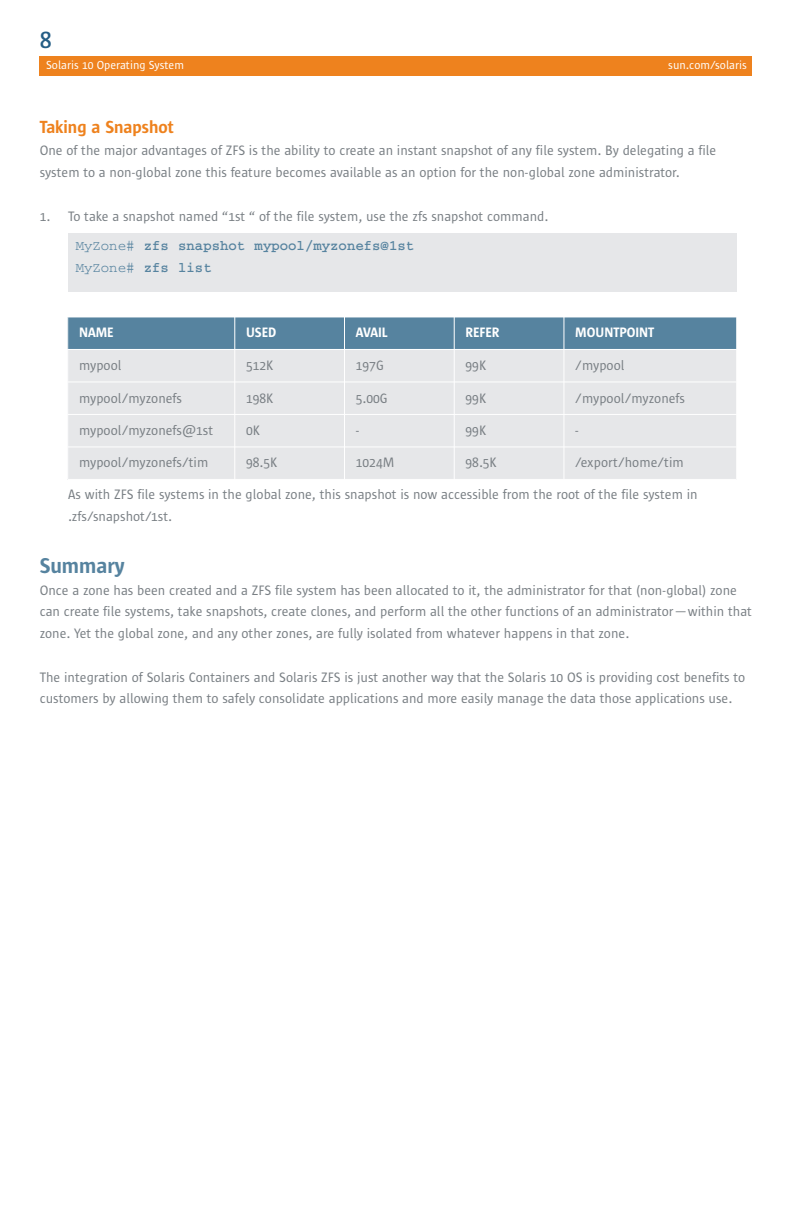
<style>
.page{position:relative;width:792px;height:1224px;background:#fff}
.page>*{position:absolute;margin:0;border:0;box-sizing:border-box;transform-origin:0 0}
.t1{font:600 24px "Sun Sans";color:#245d85}
.t2{font:600 22px "Sun Sans";color:#56839f}
.t3{font:600 18px "Sun Sans";color:#ee821e}
.t4{font:14px/21.8px "Sun Sans";color:#797f84}
.t5{font:700 14px/21.8px "Courier";color:#56839f}
.t6{font:600 14px "Sun Sans";color:#fff}
.t7{font:12px "Sun Sans";color:#fff}
.s1{font-weight:400}
</style>
<div class="page">
<div style="left:40px;top:57px;width:712px;height:19px;background:#ee821e"></div>
<div style="left:68px;top:317px;width:167px;height:32px;background:#56839f"></div>
<div style="left:235px;top:317px;width:110px;height:32px;background:#56839f"></div>
<div style="left:345px;top:317px;width:109px;height:32px;background:#56839f"></div>
<div style="left:454px;top:317px;width:110px;height:32px;background:#56839f"></div>
<div style="left:564px;top:317px;width:173px;height:32px;background:#56839f"></div>
<div style="left:68px;top:349px;width:167px;height:33px;background:#e6e7e9"></div>
<div style="left:235px;top:349px;width:110px;height:33px;background:#e6e7e9"></div>
<div style="left:345px;top:349px;width:109px;height:33px;background:#e6e7e9"></div>
<div style="left:454px;top:349px;width:110px;height:33px;background:#e6e7e9"></div>
<div style="left:564px;top:349px;width:173px;height:33px;background:#e6e7e9"></div>
<div style="left:68px;top:382px;width:167px;height:32px;background:#e6e7e9"></div>
<div style="left:235px;top:382px;width:110px;height:32px;background:#e6e7e9"></div>
<div style="left:345px;top:382px;width:109px;height:32px;background:#e6e7e9"></div>
<div style="left:454px;top:382px;width:110px;height:32px;background:#e6e7e9"></div>
<div style="left:564px;top:382px;width:173px;height:32px;background:#e6e7e9"></div>
<div style="left:68px;top:414px;width:167px;height:33px;background:#e6e7e9"></div>
<div style="left:235px;top:414px;width:110px;height:33px;background:#e6e7e9"></div>
<div style="left:345px;top:414px;width:109px;height:33px;background:#e6e7e9"></div>
<div style="left:454px;top:414px;width:110px;height:33px;background:#e6e7e9"></div>
<div style="left:564px;top:414px;width:173px;height:33px;background:#e6e7e9"></div>
<div style="left:68px;top:447px;width:167px;height:32px;background:#e6e7e9"></div>
<div style="left:235px;top:447px;width:110px;height:32px;background:#e6e7e9"></div>
<div style="left:345px;top:447px;width:109px;height:32px;background:#e6e7e9"></div>
<div style="left:454px;top:447px;width:110px;height:32px;background:#e6e7e9"></div>
<div style="left:564px;top:447px;width:173px;height:32px;background:#e6e7e9"></div>
<hr style="left:234px;top:317px;width:1px;height:162px;background:#fff">
<hr style="left:344px;top:317px;width:1px;height:162px;background:#fff">
<hr style="left:454px;top:317px;width:1px;height:162px;background:#fff">
<hr style="left:564px;top:317px;width:1px;height:162px;background:#fff">
<hr style="left:736px;top:317px;width:1px;height:162px;background:#fff">
<hr style="left:68px;top:317px;width:669px;height:1px;background:#fff">
<hr style="left:68px;top:349px;width:669px;height:1px;background:#fff">
<hr style="left:68px;top:382px;width:669px;height:1px;background:#fff">
<hr style="left:68px;top:414px;width:669px;height:1px;background:#fff">
<hr style="left:68px;top:447px;width:669px;height:1px;background:#fff">
<div style="left:68px;top:233px;width:669px;height:58px;background:#e6e7e9"></div>
<h1 class="t1" style="left:40px;top:31px;width:13px">8</h1>
<p class="t7" style="left:46px;top:61px;width:140px">Solaris 10 Operating System</p>
<p class="t7" style="left:668px;top:61px;width:80px">sun.com/solaris</p>
<p class="t3" style="left:40px;top:121px;width:135px">Taking a Snapshot</p>
<p class="t4" style="left:40px;top:141px;width:678px">One of the major advantages of ZFS is the ability to create an instant snapshot of any file system. By delegating a file system to a non-global zone this feature becomes available as an option for the non-global zone administrator.</p>
<p class="t4" style="left:40px;top:206px;width:510px">1. To take a snapshot named “1st “ of the file system, use the zfs snapshot command.</p>
<p class="t5" style="left:76px;top:236px;width:340px"><span class="s1">MyZone#</span> zfs snapshot mypool/myzonefs@1st<br><span class="s1">MyZone#</span> zfs list</p>
<p class="t6" style="left:79px;top:328px;width:36px">NAME</p>
<p class="t6" style="left:246px;top:328px;width:32px">USED</p>
<p class="t6" style="left:356px;top:328px;width:33px">AVAIL</p>
<p class="t6" style="left:466px;top:328px;width:35px">REFER</p>
<p class="t6" style="left:575px;top:328px;width:81px">MOUNTPOINT</p>
<p class="t4" style="left:79px;top:355px;width:44px">mypool</p>
<p class="t4" style="left:246px;top:355px;width:29px">512K</p>
<p class="t4" style="left:356px;top:355px;width:29px">197G</p>
<p class="t4" style="left:466px;top:355px;width:22px">99K</p>
<p class="t4" style="left:575px;top:355px;width:51px">/mypool</p>
<p class="t4" style="left:79px;top:388px;width:105px">mypool/myzonefs</p>
<p class="t4" style="left:246px;top:388px;width:29px">198K</p>
<p class="t4" style="left:356px;top:388px;width:33px">5.00G</p>
<p class="t4" style="left:466px;top:388px;width:22px">99K</p>
<p class="t4" style="left:575px;top:388px;width:111px">/mypool/myzonefs</p>
<p class="t4" style="left:79px;top:420px;width:136px">mypool/myzonefs@1st</p>
<p class="t4" style="left:246px;top:420px;width:15px">0K</p>
<p class="t4" style="left:356px;top:420px;width:5px">-</p>
<p class="t4" style="left:466px;top:420px;width:22px">99K</p>
<p class="t4" style="left:575px;top:420px;width:5px">-</p>
<p class="t4" style="left:79px;top:453px;width:131px">mypool/myzonefs/tim</p>
<p class="t4" style="left:246px;top:453px;width:33px">98.5K</p>
<p class="t4" style="left:356px;top:453px;width:40px">1024M</p>
<p class="t4" style="left:466px;top:453px;width:33px">98.5K</p>
<p class="t4" style="left:575px;top:453px;width:110px">/export/home/tim</p>
<p class="t4" style="left:68px;top:485px;width:631px">As with ZFS file systems in the global zone, this snapshot is now accessible from the root of the file system in .zfs/snapshot/1st.</p>
<h2 class="t2" style="left:40px;top:558px;width:86px">Summary</h2>
<p class="t4" style="left:40px;top:580px;width:714px">Once a zone has been created and a ZFS file system has been allocated to it, the administrator for that (non-global) zone can create file systems, take snapshots, create clones, and perform all the other functions of an administrator—within that zone. Yet the global zone, and any other zones, are fully isolated from whatever happens in that zone.</p>
<p class="t4" style="left:40px;top:667px;width:707px">The integration of Solaris Containers and Solaris ZFS is just another way that the Solaris 10 OS is providing cost benefits to customers by allowing them to safely consolidate applications and more easily manage the data those applications use.</p>
</div>
